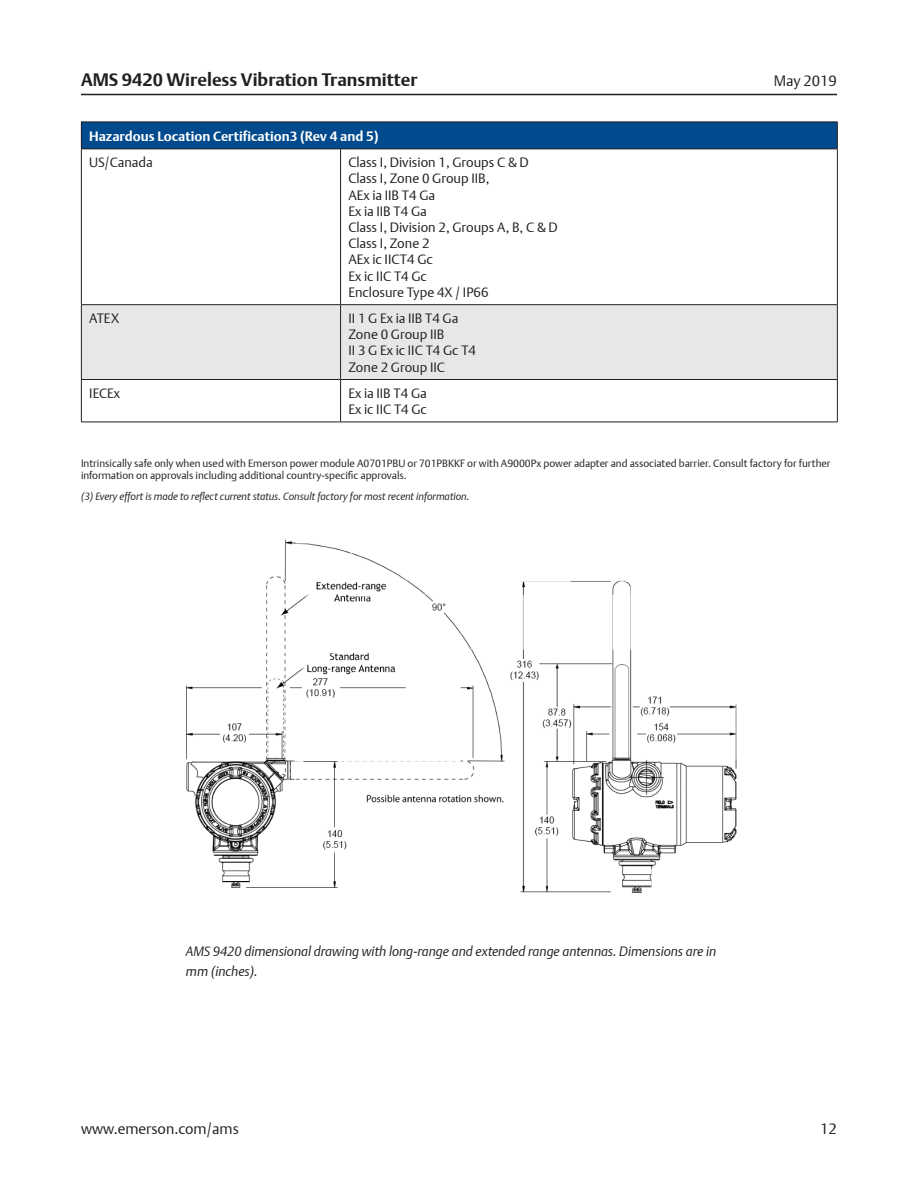
<style>
.page{position:relative;width:918px;height:1188px;background:#fff}
.page>*{position:absolute;margin:0;border:0;box-sizing:border-box;transform-origin:0 0}
.t1{font:700 18px "DTL Argo T";color:#231f20}
.t2{font:15px "DTL Argo T Light";color:#231f20}
.Table_Text{font:13.5px "DTL Argo T Light";color:#231f20}
.Image_Caption{font:italic 13.5px/19.5px "DTL Argo T Light";letter-spacing:-.005em;color:#231f20}
.Table_Header{font:700 13.5px "DTL Argo T";color:#fff}
.Body_Text{font:10.5px/12px "DTL Argo T Light";color:#231f20}
.Footnote{font:italic 10.5px "DTL Argo T Light";letter-spacing:-.005em;color:#231f20}
</style>
<div class="page">
<hr style="left:81px;top:94px;width:756px;height:1px;background:#231f20">
<div style="left:81px;top:122px;width:756px;height:27px;background:#004a8d"></div>
<div style="left:82px;top:305px;width:755px;height:74px;background:#e6e7e9"></div>
<hr style="left:81px;top:122px;width:260px;height:1px;background:#231f20">
<svg style="left:81px;top:122px;width:1px;height:26px"></svg>
<hr style="left:341px;top:122px;width:497px;height:1px;background:#231f20">
<svg style="left:837px;top:122px;width:1px;height:26px"></svg>
<hr style="left:341px;top:148px;width:497px;height:1px;background:#231f20">
<hr style="left:837px;top:149px;width:1px;height:155px;background:#231f20">
<hr style="left:341px;top:304px;width:497px;height:1px;background:#231f20">
<hr style="left:837px;top:305px;width:1px;height:74px;background:#231f20">
<hr style="left:341px;top:379px;width:497px;height:1px;background:#231f20">
<hr style="left:837px;top:380px;width:1px;height:42px;background:#231f20">
<hr style="left:341px;top:422px;width:497px;height:1px;background:#231f20">
<hr style="left:81px;top:148px;width:260px;height:1px;background:#231f20">
<hr style="left:81px;top:149px;width:1px;height:155px;background:#231f20">
<hr style="left:340px;top:149px;width:1px;height:155px;background:#231f20">
<hr style="left:81px;top:304px;width:260px;height:1px;background:#231f20">
<hr style="left:81px;top:305px;width:1px;height:74px;background:#231f20">
<hr style="left:340px;top:305px;width:1px;height:74px;background:#231f20">
<hr style="left:81px;top:379px;width:260px;height:1px;background:#231f20">
<hr style="left:81px;top:380px;width:1px;height:42px;background:#231f20">
<hr style="left:340px;top:380px;width:1px;height:42px;background:#231f20">
<hr style="left:81px;top:422px;width:260px;height:1px;background:#231f20">
<img style="left:186px;top:539px;width:551px;height:354px">
<h1 class="t1" style="left:81px;top:69px;width:338px">AMS 9420 Wireless Vibration Transmitter</h1>
<p class="Table_Header" style="left:89px;top:128px;width:291px">Hazardous Location Certification3 (Rev 4 and 5)</p>
<p class="Table_Text" style="left:89px;top:154px;width:65px">US/Canada</p>
<p class="Table_Text" style="left:348px;top:154px;width:182px">Class I, Division 1, Groups C &amp; D</p>
<p class="Table_Text" style="left:348px;top:171px;width:143px">Class I, Zone 0 Group IIB,</p>
<p class="Table_Text" style="left:348px;top:187px;width:88px">AEx ia IIB T4 Ga</p>
<p class="Table_Text" style="left:348px;top:203px;width:80px">Ex ia IIB T4 Ga</p>
<p class="Table_Text" style="left:348px;top:219px;width:211px">Class I, Division 2, Groups A, B, C &amp; D</p>
<p class="Table_Text" style="left:348px;top:235px;width:83px">Class I, Zone 2</p>
<p class="Table_Text" style="left:348px;top:252px;width:86px">AEx ic IICT4 Gc</p>
<p class="Table_Text" style="left:348px;top:268px;width:80px">Ex ic IIC T4 Gc</p>
<p class="Table_Text" style="left:348px;top:284px;width:142px">Enclosure Type 4X / IP66</p>
<p class="Table_Text" style="left:89px;top:310px;width:31px">ATEX</p>
<p class="Table_Text" style="left:348px;top:310px;width:111px">II 1 G Ex ia IIB T4 Ga</p>
<p class="Table_Text" style="left:348px;top:326px;width:98px">Zone 0 Group IIB</p>
<p class="Table_Text" style="left:348px;top:343px;width:129px">II 3 G Ex ic IIC T4 Gc T4</p>
<p class="Table_Text" style="left:348px;top:359px;width:98px">Zone 2 Group IIC</p>
<p class="Table_Text" style="left:89px;top:385px;width:32px">IECEx</p>
<p class="Table_Text" style="left:348px;top:385px;width:80px">Ex ia IIB T4 Ga</p>
<p class="Table_Text" style="left:348px;top:401px;width:80px">Ex ic IIC T4 Gc</p>
<p class="t2" style="left:774px;top:72px;width:65px">May 2019</p>
<p class="Body_Text" style="left:81px;top:458px;width:751px">Intrinsically safe only when used with Emerson power module A0701PBU or 701PBKKF or with A9000Px power adapter and associated barrier. Consult factory for further information on approvals including additional country-specific approvals.</p>
<p class="Footnote" style="left:81px;top:490px;width:390px">(3) Every effort is made to reflect current status. Consult factory for most recent information.</p>
<p class="Image_Caption" style="left:186px;top:942px;width:532px">AMS 9420 dimensional drawing with long-range and extended range antennas. Dimensions are in mm (inches).</p>
<p class="t2" style="left:81px;top:1120px;width:160px">www.emerson.com/ams</p>
<p class="t2" style="left:820px;top:1120px;width:18px">12</p>
</div>
